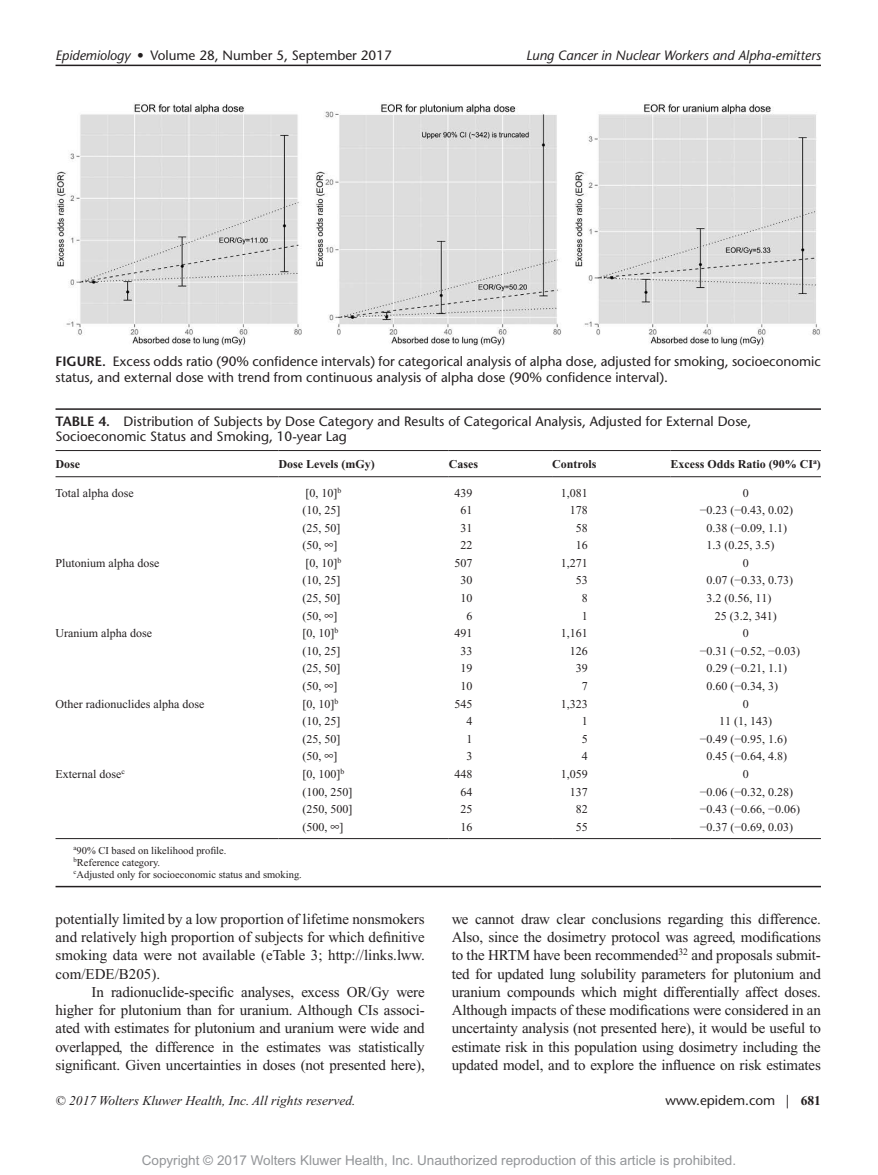
<style>
.page{position:relative;width:878px;height:1175px;background:#fff}
.page>*{position:absolute;margin:0;border:0;box-sizing:border-box;transform-origin:0 0}
.t1{font:15px/18.3px "Times New Roman";letter-spacing:-.01em;color:#231f20;text-align:justify}
.t2{font:500 13.5px/16.5px "Stone Sans Std";color:#231f20}
.t3{font:13.5px "Arial MT Std";color:#939598}
.t4{font:italic 13.5px "Times New Roman";color:#231f20}
.t5{font:italic 500 13.5px "Stone Sans Std";color:#231f20}
.t6{font:12px "Times New Roman";color:#231f20}
.t7{font:700 12px "Times New Roman";color:#231f20}
.t8{font:10.5px/12px "Times New Roman";color:#231f20}
.s1{font-style:italic}
.s2{font-weight:600}
.s3{font-family:"Gandhari Unicode"}
.s4{font-family:"Times New Roman";font-weight:700}
</style>
<div class="page">
<hr style="left:56px;top:65px;width:764px;height:1px;background:#231f20">
<img style="left:56px;top:102px;width:764px;height:244px">
<hr style="left:56px;top:450px;width:222px;height:1px;background:#231f20">
<hr style="left:278px;top:450px;width:170px;height:1px;background:#231f20">
<hr style="left:448px;top:450px;width:104px;height:1px;background:#231f20">
<hr style="left:552px;top:450px;width:118px;height:1px;background:#231f20">
<hr style="left:670px;top:450px;width:150px;height:1px;background:#231f20">
<hr style="left:56px;top:476px;width:222px;height:1px;background:#231f20">
<hr style="left:278px;top:476px;width:170px;height:1px;background:#231f20">
<hr style="left:448px;top:476px;width:104px;height:1px;background:#231f20">
<hr style="left:552px;top:476px;width:118px;height:1px;background:#231f20">
<hr style="left:670px;top:476px;width:150px;height:1px;background:#231f20">
<hr style="left:56px;top:838px;width:222px;height:1px;background:#231f20">
<hr style="left:278px;top:838px;width:170px;height:1px;background:#231f20">
<hr style="left:448px;top:838px;width:104px;height:1px;background:#231f20">
<hr style="left:552px;top:838px;width:118px;height:1px;background:#231f20">
<hr style="left:670px;top:838px;width:150px;height:1px;background:#231f20">
<hr style="left:56px;top:408px;width:764px;height:2px;background:#231f20">
<hr style="left:56px;top:885px;width:764px;height:2px;background:#231f20">
<p class="t2" style="left:56px;top:47px;width:338px"><span class="s1">Epidemiology</span> • Volume 28, Number 5, September 2017</p>
<p class="t5" style="left:526px;top:47px;width:296px">Lung Cancer in Nuclear Workers and Alpha-emitters</p>
<p class="t2" style="left:56px;top:353px;width:767px"><span class="s2">FIGURE.</span> Excess odds ratio (90% confidence intervals) for categorical analysis of alpha dose, adjusted for smoking, socioeconomic status, and external dose with trend from continuous analysis of alpha dose (90% confidence interval).</p>
<p class="t2" style="left:56px;top:414px;width:697px;line-height:15px"><span class="s2">TABLE 4.</span> Distribution of Subjects by Dose Category and Results of Categorical Analysis, Adjusted for External Dose,<br>Socioeconomic Status and Smoking, 10-year Lag</p>
<p class="t7" style="left:56px;top:457px;width:26px">Dose</p>
<p class="t7" style="left:278px;top:457px;width:98px">Dose Levels (mGy)</p>
<p class="t7" style="left:448px;top:457px;width:31px">Cases</p>
<p class="t7" style="left:552px;top:457px;width:46px">Controls</p>
<p class="t7" style="left:670px;top:457px;width:152px">Excess Odds Ratio (90% CI<sup>a</sup>)</p>
<p class="t6" style="left:56px;top:486px;width:80px">Total alpha dose</p>
<p class="t6" style="left:305px;top:486px;width:37px">[0, 10]<sup>b</sup></p>
<p class="t6" style="left:454px;top:486px;width:19px">439</p>
<p class="t6" style="left:560px;top:486px;width:28px">1,081</p>
<p class="t6" style="left:742px;top:486px;width:7px">0</p>
<p class="t6" style="left:302px;top:503px;width:39px">(10, 25]</p>
<p class="t6" style="left:460px;top:503px;width:13px">61</p>
<p class="t6" style="left:569px;top:503px;width:19px">178</p>
<p class="t6" style="left:699px;top:503px;width:95px">−0.23 (−0.43, 0.02)</p>
<p class="t6" style="left:302px;top:521px;width:39px">(25, 50]</p>
<p class="t6" style="left:460px;top:521px;width:13px">31</p>
<p class="t6" style="left:575px;top:521px;width:13px">58</p>
<p class="t6" style="left:706px;top:521px;width:82px">0.38 (−0.09, 1.1)</p>
<p class="t6" style="left:302px;top:538px;width:36px">(50, <span class="s3">∞</span>]</p>
<p class="t6" style="left:460px;top:538px;width:13px">22</p>
<p class="t6" style="left:575px;top:538px;width:13px">16</p>
<p class="t6" style="left:706px;top:538px;width:69px">1.3 (0.25, 3.5)</p>
<p class="t6" style="left:56px;top:556px;width:106px">Plutonium alpha dose</p>
<p class="t6" style="left:305px;top:556px;width:37px">[0, 10]<sup>b</sup></p>
<p class="t6" style="left:454px;top:556px;width:19px">507</p>
<p class="t6" style="left:560px;top:556px;width:28px">1,271</p>
<p class="t6" style="left:742px;top:556px;width:7px">0</p>
<p class="t6" style="left:302px;top:574px;width:39px">(10, 25]</p>
<p class="t6" style="left:460px;top:574px;width:13px">30</p>
<p class="t6" style="left:575px;top:574px;width:13px">53</p>
<p class="t6" style="left:706px;top:574px;width:88px">0.07 (−0.33, 0.73)</p>
<p class="t6" style="left:302px;top:591px;width:39px">(25, 50]</p>
<p class="t6" style="left:460px;top:591px;width:13px">10</p>
<p class="t6" style="left:581px;top:591px;width:7px">8</p>
<p class="t6" style="left:706px;top:591px;width:66px">3.2 (0.56, 11)</p>
<p class="t6" style="left:302px;top:609px;width:36px">(50, <span class="s3">∞</span>]</p>
<p class="t6" style="left:466px;top:609px;width:7px">6</p>
<p class="t6" style="left:581px;top:609px;width:7px">1</p>
<p class="t6" style="left:714px;top:609px;width:63px">25 (3.2, 341)</p>
<p class="t6" style="left:56px;top:626px;width:98px">Uranium alpha dose</p>
<p class="t6" style="left:302px;top:626px;width:37px">[0, 10]<sup>b</sup></p>
<p class="t6" style="left:454px;top:626px;width:19px">491</p>
<p class="t6" style="left:560px;top:626px;width:28px">1,161</p>
<p class="t6" style="left:742px;top:626px;width:7px">0</p>
<p class="t6" style="left:302px;top:644px;width:39px">(10, 25]</p>
<p class="t6" style="left:460px;top:644px;width:13px">33</p>
<p class="t6" style="left:569px;top:644px;width:19px">126</p>
<p class="t6" style="left:699px;top:644px;width:102px">−0.31 (−0.52, −0.03)</p>
<p class="t6" style="left:302px;top:662px;width:39px">(25, 50]</p>
<p class="t6" style="left:460px;top:662px;width:13px">19</p>
<p class="t6" style="left:575px;top:662px;width:13px">39</p>
<p class="t6" style="left:706px;top:662px;width:82px">0.29 (−0.21, 1.1)</p>
<p class="t6" style="left:302px;top:679px;width:36px">(50, <span class="s3">∞</span>]</p>
<p class="t6" style="left:460px;top:679px;width:13px">10</p>
<p class="t6" style="left:581px;top:679px;width:7px">7</p>
<p class="t6" style="left:706px;top:679px;width:73px">0.60 (−0.34, 3)</p>
<p class="t6" style="left:56px;top:697px;width:150px">Other radionuclides alpha dose</p>
<p class="t6" style="left:302px;top:697px;width:37px">[0, 10]<sup>b</sup></p>
<p class="t6" style="left:454px;top:697px;width:19px">545</p>
<p class="t6" style="left:560px;top:697px;width:28px">1,323</p>
<p class="t6" style="left:742px;top:697px;width:7px">0</p>
<p class="t6" style="left:302px;top:714px;width:39px">(10, 25]</p>
<p class="t6" style="left:466px;top:714px;width:7px">4</p>
<p class="t6" style="left:581px;top:714px;width:7px">1</p>
<p class="t6" style="left:719px;top:714px;width:54px">11 (1, 143)</p>
<p class="t6" style="left:302px;top:732px;width:39px">(25, 50]</p>
<p class="t6" style="left:466px;top:732px;width:7px">1</p>
<p class="t6" style="left:581px;top:732px;width:7px">5</p>
<p class="t6" style="left:699px;top:732px;width:89px">−0.49 (−0.95, 1.6)</p>
<p class="t6" style="left:302px;top:749px;width:36px">(50, <span class="s3">∞</span>]</p>
<p class="t6" style="left:466px;top:749px;width:7px">3</p>
<p class="t6" style="left:581px;top:749px;width:7px">4</p>
<p class="t6" style="left:706px;top:749px;width:82px">0.45 (−0.64, 4.8)</p>
<p class="t6" style="left:56px;top:767px;width:71px">External dose<sup>c</sup></p>
<p class="t6" style="left:302px;top:767px;width:43px">[0, 100]<sup>b</sup></p>
<p class="t6" style="left:454px;top:767px;width:19px">448</p>
<p class="t6" style="left:560px;top:767px;width:28px">1,059</p>
<p class="t6" style="left:742px;top:767px;width:7px">0</p>
<p class="t6" style="left:302px;top:785px;width:51px">(100, 250]</p>
<p class="t6" style="left:460px;top:785px;width:13px">64</p>
<p class="t6" style="left:569px;top:785px;width:19px">137</p>
<p class="t6" style="left:699px;top:785px;width:95px">−0.06 (−0.32, 0.28)</p>
<p class="t6" style="left:302px;top:802px;width:51px">(250, 500]</p>
<p class="t6" style="left:460px;top:802px;width:13px">25</p>
<p class="t6" style="left:575px;top:802px;width:13px">82</p>
<p class="t6" style="left:699px;top:802px;width:102px">−0.43 (−0.66, −0.06)</p>
<p class="t6" style="left:302px;top:820px;width:42px">(500, <span class="s3">∞</span>]</p>
<p class="t6" style="left:460px;top:820px;width:13px">16</p>
<p class="t6" style="left:575px;top:820px;width:13px">55</p>
<p class="t6" style="left:699px;top:820px;width:95px">−0.37 (−0.69, 0.03)</p>
<p class="t8" style="left:74px;top:844px;width:230px"><sup>a</sup>90% CI based on likelihood profile.<br><sup>b</sup>Reference category.<br><sup>c</sup>Adjusted only for socioeconomic status and smoking.</p>
<p class="t1" style="left:56px;top:909px;width:371px">potentially limited by a low proportion of lifetime nonsmokers and relatively high proportion of subjects for which definitive smoking data were not available (eTable 3; http://links.lww. com/EDE/B205).</p>
<p class="t1" style="left:56px;top:982px;width:371px;text-indent:36px">In radionuclide-specific analyses, excess OR/Gy were higher for plutonium than for uranium. Although CIs associ&shy;ated with estimates for plutonium and uranium were wide and overlapped, the difference in the estimates was statistically significant. Given uncertainties in doses (not presented here),</p>
<p class="t1" style="left:451px;top:909px;width:371px">we cannot draw clear conclusions regarding this difference.<br>Also, since the dosimetry protocol was agreed, modifications to the HRTM have been recommended<sup>32</sup> and proposals submit&shy;ted for updated lung solubility parameters for plutonium and uranium compounds which might differentially affect doses.<br>Although impacts of these modifications were considered in an uncertainty analysis (not presented here), it would be useful to estimate risk in this population using dosimetry including the updated model, and to explore the influence on risk estimates</p>
<p class="t4" style="left:56px;top:1092px;width:301px">© 2017 Wolters Kluwer Health, Inc. All rights reserved.</p>
<p class="t2" style="left:665px;top:1091px;width:157px">www.epidem.com | <span class="s4">681</span></p>
<p class="t3" style="left:142px;top:1152px;width:596px">Copyright © 2017 Wolters Kluwer Health, Inc. Unauthorized reproduction of this article is prohibited.</p>
</div>
